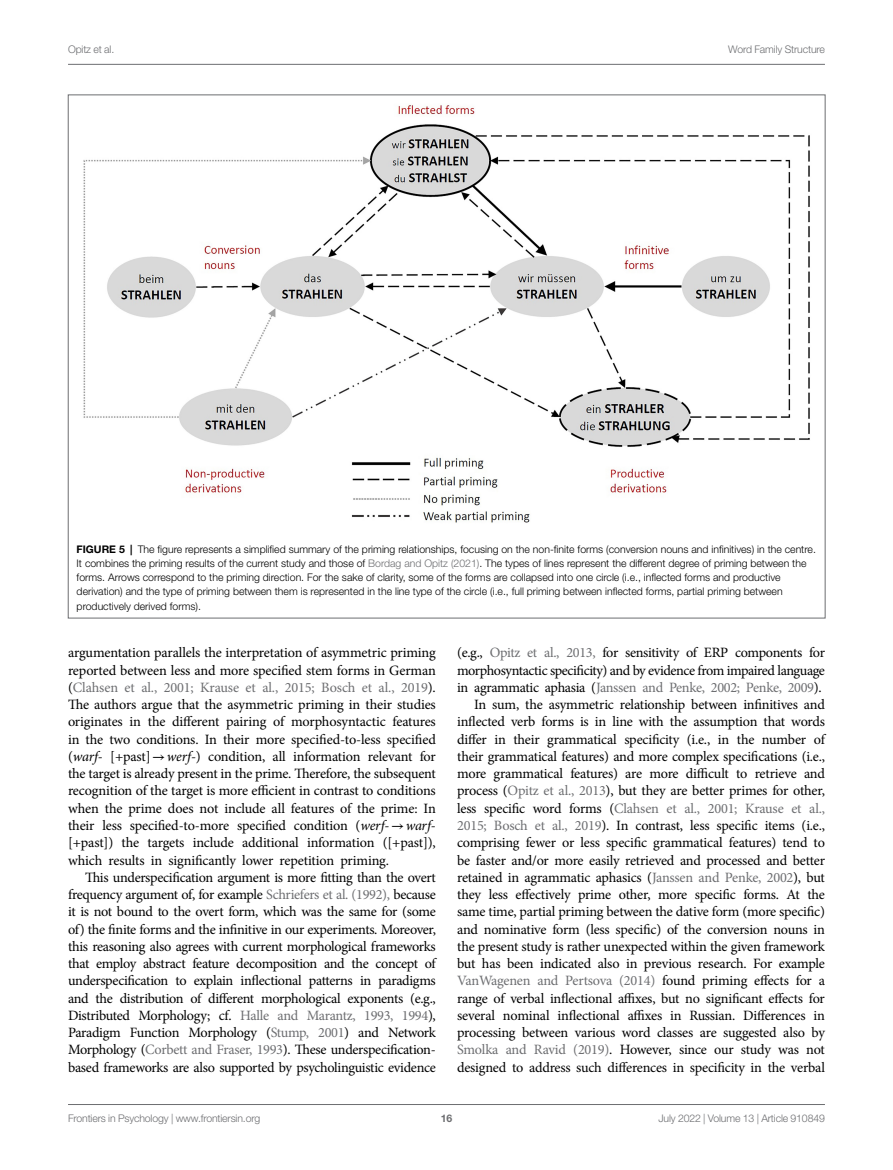
<style>
.page{position:relative;width:893px;height:1170px;background:#fff}
.page>*{position:absolute;margin:0;border:0;box-sizing:border-box;transform-origin:0 0}
.TEXT{font:14.25px/17.2px "Minion Pro";letter-spacing:-.02em;color:#000;text-align:justify}
.FIG_LEG{font:300 10.5px/14.2px "Helvetica Neue LT Std";color:#000}
.t1{font:300 10.5px "Helvetica Neue LT Std";letter-spacing:-.015em;color:#6d6e71}
.t2{font:700 10.5px "Helvetica Neue LT Std";color:#6d6e71}
.s1{font-weight:700}
.s2{color:#6d6e71}
.s3{font-style:italic}
.s4{font-family:"STIX General"}
</style>
<div class="page">
<hr style="left:68px;top:64px;width:757px;height:1px;background:#6d6e71">
<hr style="left:68px;top:1104px;width:757px;height:1px;background:#6d6e71">
<img style="left:83px;top:105px;width:727px;height:418px">
<p class="t1" style="left:68px;top:42px;width:48px">Opitz et al.</p>
<p class="t1" style="left:728px;top:42px;width:98px">Word Family Structure</p>
<p class="FIG_LEG" style="left:77px;top:541px;width:741px"><span class="s1">FIGURE 5 |</span> The figure represents a simplified summary of the priming relationships, focusing on the non-finite forms (conversion nouns and infinitives) in the centre.<br>It combines the priming results of the current study and those of <span class="s2">Bordag and Opitz (2021)</span>. The types of lines represent the different degree of priming between the forms. Arrows correspond to the priming direction. For the sake of clarity, some of the forms are collapsed into one circle (i.e., inflected forms and productive derivation) and the type of priming between them is represented in the line type of the circle (i.e., full priming between inflected forms, partial priming between productively derived forms).</p>
<p class="TEXT" style="left:68px;top:644px;width:369px">argumentation parallels the interpretation of asymmetric priming reported between less and more specified stem forms in German (<span class="s2">Clahsen et al., 2001; Krause et al., 2015; Bosch et al., 2019</span>).<br>The authors argue that the asymmetric priming in their studies originates in the different pairing of morphosyntactic features in the two conditions. In their more specified-to-less specified (<span class="s3">warf</span>- [+past]<span class="s4">→</span><span class="s3">werf</span>-) condition, all information relevant for the target is already present in the prime. Therefore, the subsequent recognition of the target is more efficient in contrast to conditions when the prime does not include all features of the prime: In their less specified-to-more specified condition (<span class="s3">werf</span>-<span class="s4">→</span><span class="s3">warf</span>-[+past]) the targets include additional information ([+past]), which results in significantly lower repetition priming.</p>
<p class="TEXT" style="left:68px;top:868px;width:369px;text-indent:17px">This underspecification argument is more fitting than the overt frequency argument of, for example <span class="s2">Schriefers et al. (1992),</span> because it is not bound to the overt form, which was the same for (some of) the finite forms and the infinitive in our experiments. Moreover, this reasoning also agrees with current morphological frameworks that employ abstract feature decomposition and the concept of underspecification to explain inflectional patterns in paradigms and the distribution of different morphological exponents (e.g., Distributed Morphology; cf. <span class="s2">Halle and Marantz, 1993, 1994</span>), Paradigm Function Morphology (<span class="s2">Stump, 2001</span>) and Network Morphology (<span class="s2">Corbett and Fraser, 1993</span>). These underspecification&shy;based frameworks are also supported by psycholinguistic evidence</p>
<p class="TEXT" style="left:457px;top:644px;width:369px">(e.g., <span class="s2">Opitz et al., 2013,</span> for sensitivity of ERP components for morphosyntactic specificity) and by evidence from impaired language in agrammatic aphasia (<span class="s2">Janssen and Penke, 2002; Penke, 2009</span>).</p>
<p class="TEXT" style="left:457px;top:696px;width:369px;text-indent:17px">In sum, the asymmetric relationship between infinitives and inflected verb forms is in line with the assumption that words differ in their grammatical specificity (i.e., in the number of their grammatical features) and more complex specifications (i.e., more grammatical features) are more difficult to retrieve and process (<span class="s2">Opitz et al., 2013</span>), but they are better primes for other, less specific word forms (<span class="s2">Clahsen et al., 2001; Krause et al., 2015; Bosch et al., 2019</span>). In contrast, less specific items (i.e., comprising fewer or less specific grammatical features) tend to be faster and/or more easily retrieved and processed and better retained in agrammatic aphasics (<span class="s2">Janssen and Penke, 2002</span>), but they less effectively prime other, more specific forms. At the same time, partial priming between the dative form (more specific) and nominative form (less specific) of the conversion nouns in the present study is rather unexpected within the given framework but has been indicated also in previous research. For example <span class="s2">VanWagenen and Pertsova (2014)</span> found priming effects for a range of verbal inflectional affixes, but no significant effects for several nominal inflectional affixes in Russian. Differences in processing between various word classes are suggested also by <span class="s2">Smolka and Ravid (2019)</span>. However, since our study was not designed to address such differences in specificity in the verbal</p>
<p class="t1" style="left:68px;top:1111px;width:194px">Frontiers in Psychology | www.frontiersin.org</p>
<p class="t2" style="left:441px;top:1111px;width:13px">16</p>
<p class="t1" style="left:658px;top:1111px;width:168px">July 2022 | Volume 13 | Article 910849</p>
</div>
